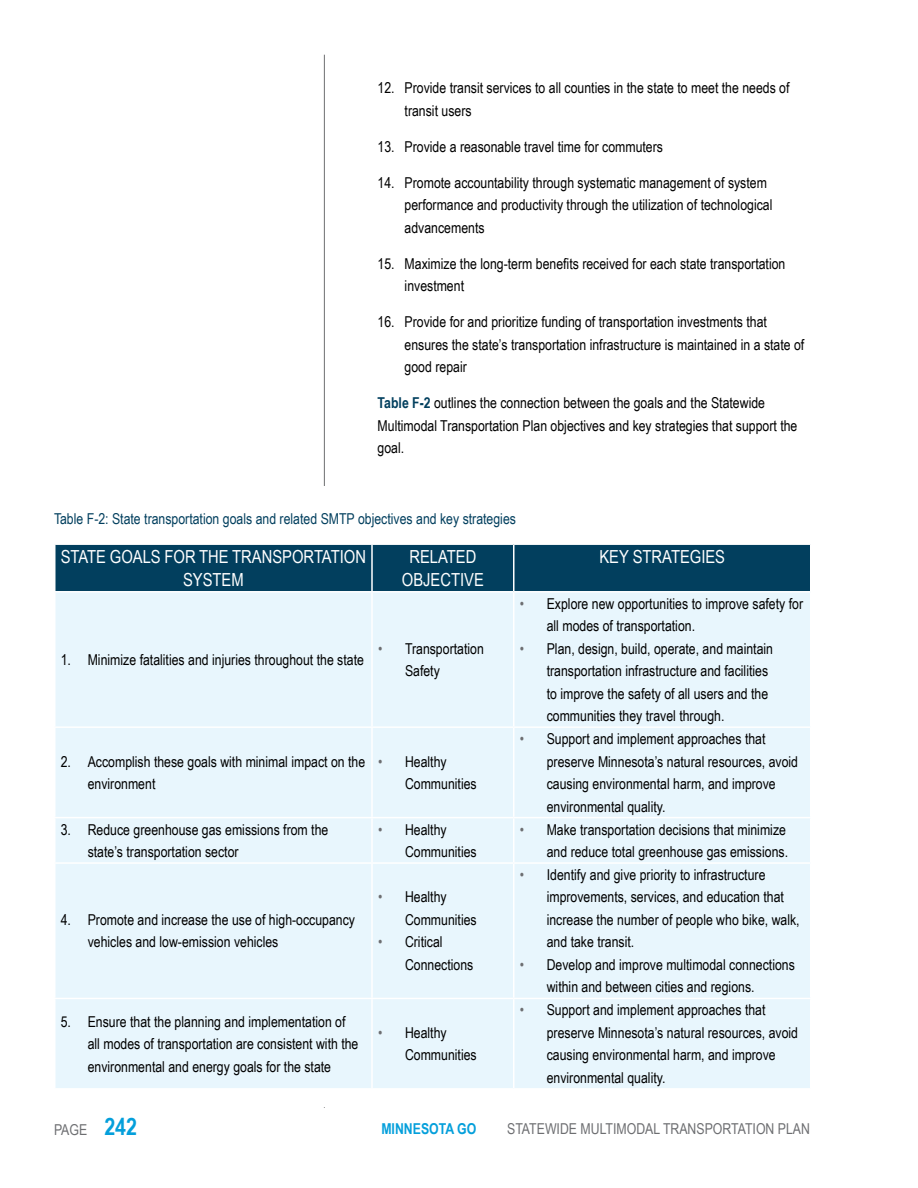
<style>
.page{position:relative;width:918px;height:1188px;background:#fff}
.page>*{position:absolute;margin:0;border:0;box-sizing:border-box;transform-origin:0 0}
.Table_Header{font:18px/22.5px "Arial Narrow";color:#fff;text-align:center}
.Body_Copy_Black{font:15px/22.5px "Arial Narrow";color:#000}
.Figure_Title{font:15px "Arial Narrow";color:#023f5e}
.t1{font:15px "Arial Narrow";color:#6d6e71}
.t2{font:700 15px "Arial Narrow";color:#049fdb}
.s1{font-weight:700;color:#023f5e}
.s2{color:#6d6e71}
.s3{font-weight:700;font-size:24px;color:#049fdb}
</style>
<div class="page">
<hr style="left:324px;top:55px;width:1px;height:1053px;background:#6d6e71">
<div style="left:54px;top:486px;width:756px;height:621px;background:#fff"></div>
<div style="left:56px;top:545px;width:754px;height:46px;background:#023f5e"></div>
<div style="left:56px;top:593px;width:754px;height:495px;background:#e8f6fd"></div>
<hr style="left:371px;top:545px;width:2px;height:46px;background:#fff">
<hr style="left:513px;top:545px;width:1px;height:46px;background:#fff">
<hr style="left:371px;top:593px;width:2px;height:133px;background:#fff">
<hr style="left:513px;top:593px;width:1px;height:133px;background:#fff">
<hr style="left:54px;top:726px;width:318px;height:2px;background:#fff">
<hr style="left:372px;top:726px;width:142px;height:2px;background:#fff">
<hr style="left:371px;top:728px;width:2px;height:89px;background:#fff">
<hr style="left:514px;top:726px;width:298px;height:2px;background:#fff">
<hr style="left:513px;top:728px;width:1px;height:89px;background:#fff">
<hr style="left:54px;top:817px;width:318px;height:1px;background:#fff">
<hr style="left:372px;top:817px;width:142px;height:1px;background:#fff">
<hr style="left:371px;top:818px;width:2px;height:44px;background:#fff">
<hr style="left:514px;top:817px;width:298px;height:1px;background:#fff">
<hr style="left:513px;top:818px;width:1px;height:44px;background:#fff">
<hr style="left:54px;top:862px;width:318px;height:2px;background:#fff">
<hr style="left:372px;top:862px;width:142px;height:2px;background:#fff">
<hr style="left:371px;top:864px;width:2px;height:134px;background:#fff">
<hr style="left:514px;top:862px;width:298px;height:2px;background:#fff">
<hr style="left:513px;top:864px;width:1px;height:134px;background:#fff">
<hr style="left:54px;top:998px;width:318px;height:1px;background:#fff">
<hr style="left:372px;top:998px;width:142px;height:1px;background:#fff">
<hr style="left:371px;top:999px;width:2px;height:89px;background:#fff">
<hr style="left:514px;top:998px;width:298px;height:1px;background:#fff">
<hr style="left:513px;top:999px;width:1px;height:89px;background:#fff">
<p class="Body_Copy_Black" style="left:405px;top:76px;width:386px;text-indent:-27px">12. Provide transit services to all counties in the state to meet the needs of transit users</p>
<p class="Body_Copy_Black" style="left:378px;top:134px;width:287px">13. Provide a reasonable travel time for commuters</p>
<p class="Body_Copy_Black" style="left:405px;top:170px;width:369px;text-indent:-27px">14. Promote accountability through systematic management of system performance and productivity through the utilization of technological advancements</p>
<p class="Body_Copy_Black" style="left:405px;top:251px;width:382px;text-indent:-27px">15. Maximize the long-term benefits received for each state transportation investment</p>
<p class="Body_Copy_Black" style="left:405px;top:310px;width:401px;text-indent:-27px">16. Provide for and prioritize funding of transportation investments that ensures the state’s transportation infrastructure is maintained in a state of good repair</p>
<p class="Body_Copy_Black" style="left:378px;top:391px;width:421px"><span class="s1">Table F-2</span> outlines the connection between the goals and the Statewide<br>Multimodal Transportation Plan objectives and key strategies that support the goal.</p>
<p class="Figure_Title" style="left:54px;top:508px;width:464px">Table F-2: State transportation goals and related SMTP objectives and key strategies</p>
<p class="Table_Header" style="left:61px;top:545px;width:307px">STATE GOALS FOR THE TRANSPORTATION<br>SYSTEM</p>
<p class="Table_Header" style="left:402px;top:545px;width:84px">RELATED<br>OBJECTIVE</p>
<p class="Table_Header" style="left:599px;top:545px;width:127px">KEY STRATEGIES</p>
<p class="Body_Copy_Black" style="left:61px;top:648px;width:305px">1. Minimize fatalities and injuries throughout the state</p>
<p class="Body_Copy_Black" style="left:405px;top:637px;width:80px;text-indent:-27px"><span class="s2">•</span> Transportation<br>Safety</p>
<p class="Body_Copy_Black" style="left:88px;top:750px;width:279px;text-indent:-27px">2. Accomplish these goals with minimal impact on the environment</p>
<p class="Body_Copy_Black" style="left:405px;top:750px;width:73px;text-indent:-27px"><span class="s2">•</span> Healthy<br>Communities</p>
<p class="Body_Copy_Black" style="left:547px;top:592px;width:258px;text-indent:-27px"><span class="s2">•</span> Explore new opportunities to improve safety for all modes of transportation.</p>
<p class="Body_Copy_Black" style="left:547px;top:637px;width:228px;text-indent:-27px"><span class="s2">•</span> Plan, design, build, operate, and maintain transportation infrastructure and facilities to improve the safety of all users and the communities they travel through.</p>
<p class="Body_Copy_Black" style="left:547px;top:727px;width:253px;text-indent:-27px"><span class="s2">•</span> Support and implement approaches that preserve Minnesota’s natural resources, avoid causing environmental harm, and improve environmental quality.</p>
<p class="Body_Copy_Black" style="left:88px;top:817px;width:242px;text-indent:-27px">3. Reduce greenhouse gas emissions from the state’s transportation sector</p>
<p class="Body_Copy_Black" style="left:405px;top:817px;width:73px;text-indent:-27px"><span class="s2">•</span> Healthy<br>Communities</p>
<p class="Body_Copy_Black" style="left:520px;top:817px;width:270px;text-align:right"><span class="s2">•</span> Make transportation decisions that minimize and reduce total greenhouse gas emissions.</p>
<p class="Body_Copy_Black" style="left:88px;top:908px;width:269px;text-indent:-27px">4. Promote and increase the use of high-occupancy vehicles and low-emission vehicles</p>
<p class="Body_Copy_Black" style="left:405px;top:885px;width:73px;text-indent:-27px"><span class="s2">•</span> Healthy<br>Communities</p>
<p class="Body_Copy_Black" style="left:405px;top:930px;width:70px;text-indent:-27px"><span class="s2">•</span> Critical<br>Connections</p>
<p class="Body_Copy_Black" style="left:88px;top:1010px;width:272px;text-indent:-27px">5. Ensure that the planning and implementation of all modes of transportation are consistent with the environmental and energy goals for the state</p>
<p class="Body_Copy_Black" style="left:405px;top:1021px;width:73px;text-indent:-27px"><span class="s2">•</span> Healthy<br>Communities</p>
<p class="Body_Copy_Black" style="left:547px;top:863px;width:254px;text-indent:-27px"><span class="s2">•</span> Identify and give priority to infrastructure improvements, services, and education that increase the number of people who bike, walk, and take transit.</p>
<p class="Body_Copy_Black" style="left:547px;top:953px;width:250px;text-indent:-27px"><span class="s2">•</span> Develop and improve multimodal connections within and between cities and regions.</p>
<p class="Body_Copy_Black" style="left:547px;top:998px;width:253px;text-indent:-27px"><span class="s2">•</span> Support and implement approaches that preserve Minnesota’s natural resources, avoid causing environmental harm, and improve environmental quality.</p>
<p class="t1" style="left:54px;top:1118px;width:85px">PAGE <span class="s3">242</span></p>
<p class="t2" style="left:381px;top:1117px;width:97px">MINNESOTA GO</p>
<p class="t1" style="left:507px;top:1118px;width:304px">STATEWIDE MULTIMODAL TRANSPORTATION PLAN</p>
</div>
